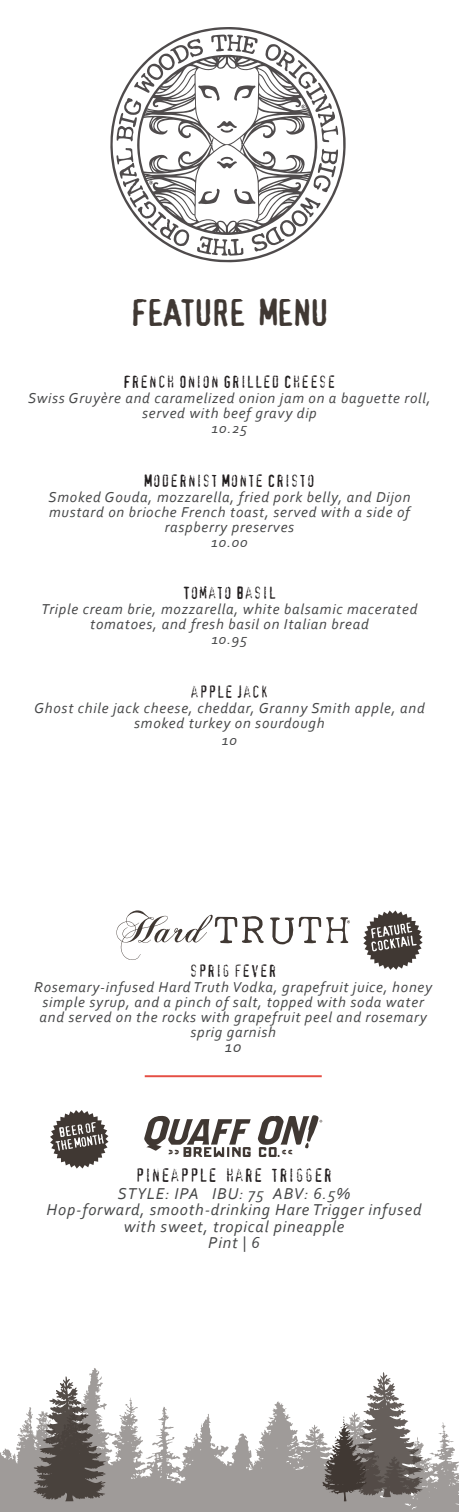
<style>
.page{position:relative;width:459px;height:1512px;background:#fff}
.page>*{position:absolute;margin:0;border:0;box-sizing:border-box;transform-origin:0 0}
.t1{font:36px "XBAND Rough";letter-spacing:-.07em;color:#403833;scale:1.1 1}
.t2{font:18px "XBAND Rough";letter-spacing:.03em;color:#231f20}
.t3{font:italic 16.5px/16.5px "Corbel";letter-spacing:.05em;color:#464748;text-align:center}
.t4{font:16.5px "XBAND Rough";letter-spacing:.03em;color:#231f20}
.t5{font:italic 15px/15px "Corbel";letter-spacing:.05em;color:#464748;text-align:center}
</style>
<div class="page">
<svg style="left:110px;top:27px;width:236px;height:235px"></svg>
<svg style="left:265px;top:44px;width:73px;height:98px"></svg>
<svg style="left:116px;top:35px;width:142px;height:106px"></svg>
<svg style="left:116px;top:148px;width:73px;height:98px"></svg>
<svg style="left:197px;top:149px;width:141px;height:107px"></svg>
<svg style="left:137px;top:55px;width:181px;height:180px"></svg>
<svg style="left:0;top:1368px;width:459px;height:144px"></svg>
<svg style="left:323px;top:1372px;width:100px;height:129px"></svg>
<svg style="left:33px;top:1376px;width:73px;height:125px"></svg>
<svg style="left:116px;top:910px;width:234px;height:50px"></svg>
<svg style="left:144px;top:1116px;width:107px;height:41px"></svg>
<svg style="left:258px;top:1115px;width:64px;height:42px"></svg>
<hr style="left:145px;top:1075px;width:177px;height:2px;background:#e54e44">
<svg style="left:363px;top:910px;width:60px;height:60px"></svg>
<svg style="left:50px;top:1110px;width:59px;height:59px"></svg>
<p class="t1" style="left:130px;top:297px;width:183px">FEATURE MENU</p>
<p class="t4" style="left:123px;top:375px;width:214px">FRENCH ONION GRILLED CHEESE</p>
<p class="t5" style="left:28px;top:390px;width:404px">Swiss Gruyère and caramelized onion jam on a baguette roll, served with beef gravy dip</p>
<p class="t5" style="left:212px;top:420px;width:37px">10.25</p>
<p class="t4" style="left:144px;top:474px;width:172px">MODERNIST MONTE CRISTO</p>
<p class="t5" style="left:48px;top:489px;width:363px">Smoked Gouda, mozzarella, fried pork belly, and Dijon mustard on brioche French toast, served with a side of raspberry preserves</p>
<p class="t5" style="left:211px;top:534px;width:38px">10.00</p>
<p class="t4" style="left:183px;top:586px;width:94px">TOMATO BASIL</p>
<p class="t5" style="left:41px;top:602px;width:378px">Triple cream brie, mozzarella, white balsamic macerated tomatoes, and fresh basil on Italian bread</p>
<p class="t5" style="left:211px;top:632px;width:38px">10.95</p>
<p class="t4" style="left:191px;top:685px;width:79px">APPLE JACK</p>
<p class="t5" style="left:34px;top:701px;width:392px">Ghost chile jack cheese, cheddar, Granny Smith apple, and smoked turkey on sourdough</p>
<p class="t5" style="left:222px;top:732px;width:17px">10</p>
<p class="t4" style="left:190px;top:963px;width:88px">SPRIG FEVER</p>
<p class="t5" style="left:34px;top:979px;width:399px">Rosemary-infused Hard Truth Vodka, grapefruit juice, honey simple syrup, and a pinch of salt, topped with soda water and served on the rocks with grapefruit peel and rosemary sprig garnish</p>
<p class="t3" style="left:225px;top:1038px;width:18px">10</p>
<p class="t2" style="left:136px;top:1168px;width:199px">PINEAPPLE HARE TRIGGER</p>
<p class="t3" style="left:118px;top:1184px;width:234px">STYLE: IPA IBU: 75 ABV: 6.5%</p>
<p class="t3" style="left:47px;top:1201px;width:376px">Hop-forward, smooth-drinking Hare Trigger infused with sweet, tropical pineapple</p>
<p class="t3" style="left:208px;top:1234px;width:53px">Pint | 6</p>
</div>
